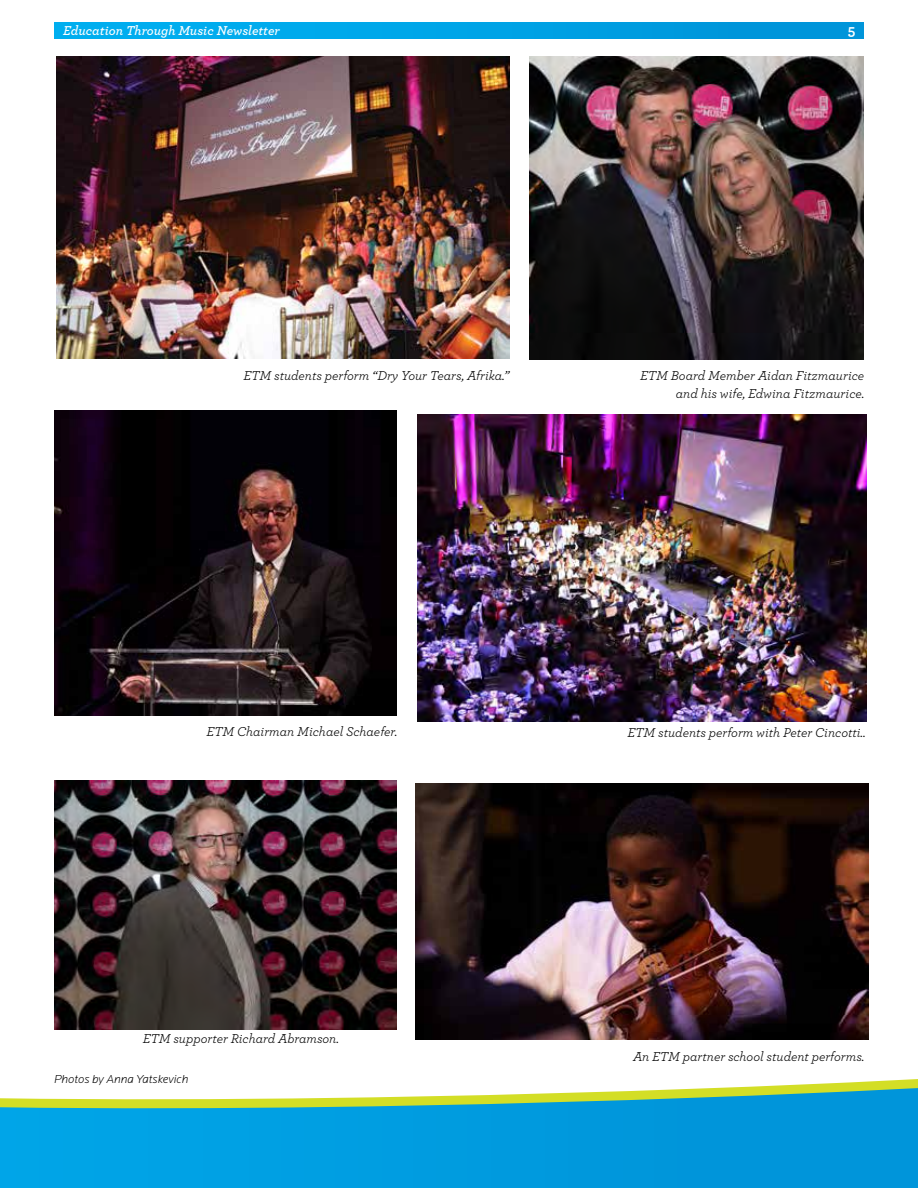
<style>
.page{position:relative;width:918px;height:1188px;background:#fff}
.page>*{position:absolute;margin:0;border:0;box-sizing:border-box;transform-origin:0 0}
.t1{font:700 15px "Archer";color:#fff}
.t2{font:italic 13.5px/18px "Archer";color:#000;text-align:right}
.t3{font:italic 600 13.5px "Archer";color:#fff}
.t4{font:italic 300 12px "Locator";color:#000}
</style>
<div class="page">
<svg style="left:0;top:942px;width:918px;height:246px"></svg>
<div style="left:54px;top:23px;width:810px;height:16px;background:linear-gradient(to right,#00b2f3,#0094d9)"></div>
<img style="left:418px;top:414px;width:448px;height:308px">
<img style="left:56px;top:56px;width:454px;height:303px">
<img style="left:529px;top:57px;width:335px;height:302px">
<img style="left:54px;top:780px;width:343px;height:250px">
<img style="left:416px;top:783px;width:453px;height:257px">
<img style="left:54px;top:410px;width:343px;height:306px">
<p class="t3" style="left:63px;top:20px;width:218px">Education Through Music Newsletter</p>
<p class="t1" style="left:848px;top:18px;width:9px">5</p>
<p class="t2" style="left:244px;top:366px;width:267px">ETM students perform “Dry Your Tears, Afrika.”</p>
<p class="t2" style="left:640px;top:366px;width:226px">ETM Board Member Aidan Fitzmaurice and his wife, Edwina Fitzmaurice.</p>
<p class="t2" style="left:206px;top:721px;width:192px">ETM Chairman Michael Schaefer.</p>
<p class="t2" style="left:628px;top:723px;width:239px">ETM students perform with Peter Cincotti..</p>
<p class="t2" style="left:143px;top:1029px;width:198px">ETM supporter Richard Abramson.</p>
<p class="t4" style="left:54px;top:1072px;width:136px">Photos by Anna Yatskevich</p>
<p class="t2" style="left:633px;top:1046px;width:233px">An ETM partner school student performs.</p>
</div>
